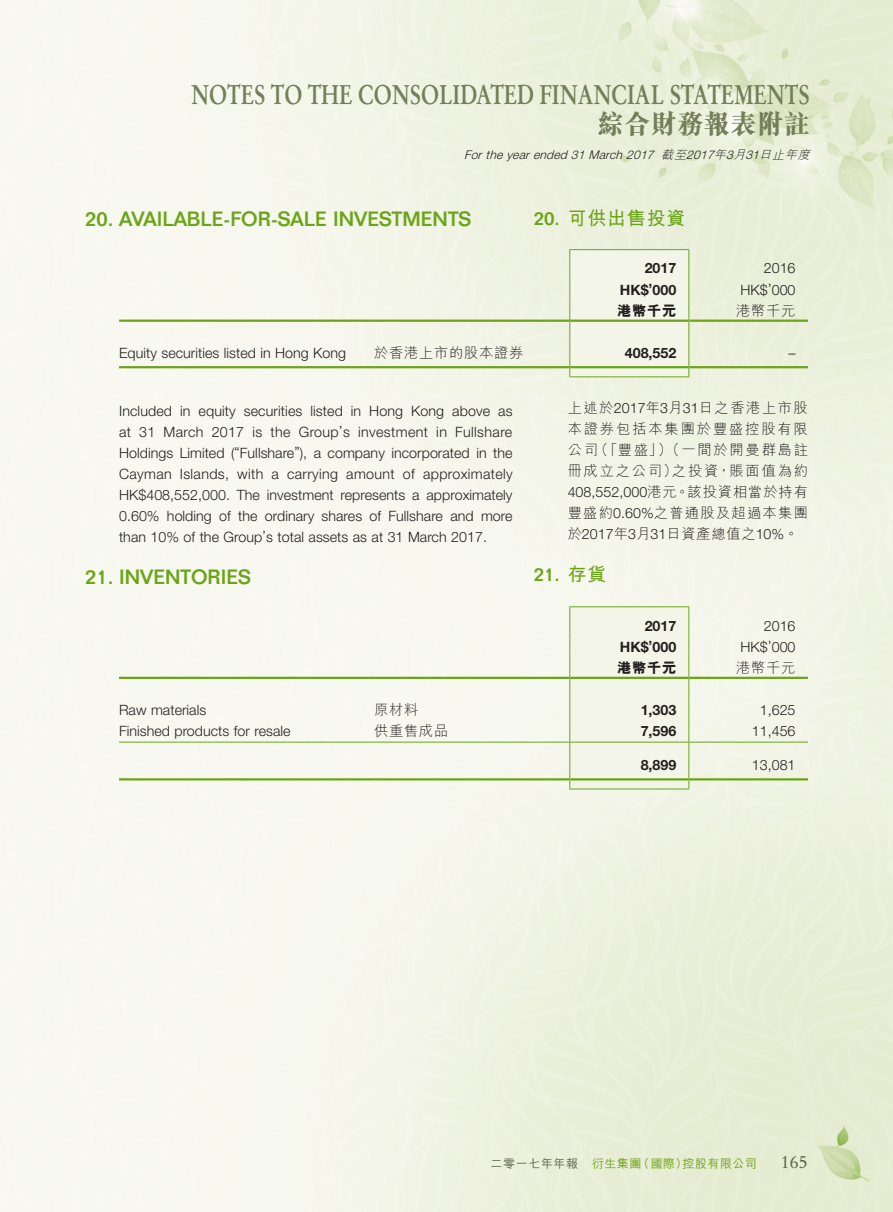
<style>
.page{position:relative;width:893px;height:1212px;background:#fff}
.page>*{position:absolute;margin:0;border:0;box-sizing:border-box;transform-origin:0 0}
.t1{font:700 27px "Stempel Garamond LT Std";color:#737f58;scale:.75 1}
.t2{font:800 27px "M Sung HK";letter-spacing:.035em;color:#737f58;scale:.95 1}
.Heading_1{font:500 20.25px "Folio Std";letter-spacing:.005em;color:#6ca419}
.C_Heading_1{font:700 18.75px "M Hei HK";letter-spacing:.055em;color:#6ca419}
.C_Heading_1-2{font:500 18.75px "Folio Std";color:#6ca419}
.t3{font:18px "Stempel Garamond LT Std";color:#5c6747}
.Body_Text{font:300 14.25px/21px "Helvetica Neue LT Std";letter-spacing:.005em;color:#231f20;text-align:justify}
.C_Body_Text{font:300 14.25px/21px "M Hei HK";letter-spacing:.125em;color:#231f20;text-align:justify}
.Body_Text-2{font:700 14.25px "Helvetica Neue LT Std";letter-spacing:.005em;color:#231f20}
.Body_Text-3{font:300 14.25px "M Hei HK";letter-spacing:.055em;color:#231f20}
.Body_Text-4{font:800 14.25px "M Hei HK";letter-spacing:.055em;color:#231f20}
.t4{font:italic 300 12px "Helvetica Neue LT Std";color:#231f20}
.t5{font:500 12px "M Hei HK";letter-spacing:.04em;color:#6ca419}
.s1{font-family:"M Hei HK"}
.s2{font-family:"Folio Std";font-weight:500}
.s3{font-family:"Helvetica Neue LT Std"}
.s4{font-family:"M Hei HK";font-weight:700}
.s5{color:#5c6747}
</style>
<div class="page">
<img style="left:0;top:0;width:893px;height:1212px">
<hr style="left:569px;top:249px;width:120px;height:1px;background:#6ca419">
<div style="left:569px;top:250px;width:120px;height:127px;background:#f4f5e9"></div>
<hr style="left:119px;top:320px;width:255px;height:2px;background:#6ca419">
<hr style="left:374px;top:320px;width:195px;height:2px;background:#6ca419">
<hr style="left:570px;top:320px;width:118px;height:2px;background:#6ca419">
<hr style="left:689px;top:320px;width:119px;height:2px;background:#6ca419">
<hr style="left:119px;top:366px;width:255px;height:2px;background:#6ca419">
<hr style="left:374px;top:366px;width:195px;height:2px;background:#6ca419">
<hr style="left:570px;top:366px;width:118px;height:2px;background:#6ca419">
<hr style="left:689px;top:366px;width:119px;height:2px;background:#6ca419">
<hr style="left:569px;top:789px;width:120px;height:1px;background:#6ca419">
<hr style="left:569px;top:606px;width:120px;height:1px;background:#6ca419">
<div style="left:569px;top:607px;width:120px;height:182px;background:#f4f5e9"></div>
<hr style="left:119px;top:677px;width:255px;height:2px;background:#6ca419">
<hr style="left:374px;top:677px;width:195px;height:2px;background:#6ca419">
<hr style="left:570px;top:677px;width:118px;height:2px;background:#6ca419">
<hr style="left:689px;top:677px;width:119px;height:2px;background:#6ca419">
<hr style="left:119px;top:742px;width:255px;height:1px;background:#6ca419">
<hr style="left:374px;top:742px;width:195px;height:1px;background:#6ca419">
<hr style="left:570px;top:742px;width:118px;height:1px;background:#6ca419">
<hr style="left:689px;top:742px;width:119px;height:1px;background:#6ca419">
<hr style="left:119px;top:778px;width:255px;height:2px;background:#6ca419">
<hr style="left:374px;top:778px;width:195px;height:2px;background:#6ca419">
<hr style="left:570px;top:778px;width:118px;height:2px;background:#6ca419">
<hr style="left:689px;top:778px;width:119px;height:2px;background:#6ca419">
<h1 class="t1" style="left:191px;top:78px;width:826px">NOTES TO THE CONSOLIDATED FINANCIAL STATEMENTS</h1>
<h1 class="t2" style="left:598px;top:110px;width:224px">綜合財務報表附註</h1>
<p class="t4" style="left:464px;top:148px;width:350px">For the year ended 31 March 2017 <span class="s1">截至</span>2017<span class="s1">年</span>3<span class="s1">月</span>31<span class="s1">日止年度</span></p>
<p class="Heading_1" style="left:85px;top:207px;width:388px">20. AVAILABLE-FOR-SALE INVESTMENTS</p>
<p class="C_Heading_1" style="left:534px;top:205px;width:153px"><span class="s2">20.</span> 可供出售投資</p>
<p class="Body_Text-2" style="left:645px;top:260px;width:33px">2017</p>
<p class="Body_Text" style="left:764px;top:258px;width:33px">2016</p>
<p class="Body_Text-2" style="left:620px;top:281px;width:58px">HK$’000</p>
<p class="Body_Text" style="left:740px;top:279px;width:57px">HK$’000</p>
<p class="Body_Text-4" style="left:617px;top:303px;width:61px">港幣千元</p>
<p class="Body_Text-3" style="left:736px;top:303px;width:61px">港幣千元</p>
<p class="Body_Text" style="left:119px;top:342px;width:229px">Equity securities listed in Hong Kong</p>
<p class="Body_Text-3" style="left:374px;top:345px;width:151px">於香港上市的股本證券</p>
<p class="Body_Text-2" style="left:625px;top:344px;width:53px">408,552</p>
<p class="Body_Text" style="left:788px;top:342px;width:9px">–</p>
<p class="Body_Text" style="left:119px;top:400px;width:395px">Included in equity securities listed in Hong Kong above as at 31 March 2017 is the Group’s investment in Fullshare Holdings Limited (“Fullshare”), a company incorporated in the Cayman Islands, with a carrying amount of approximately HK$408,552,000. The investment represents a approximately 0.60% holding of the ordinary shares of Fullshare and more than 10% of the Group’s total assets as at 31 March 2017.</p>
<p class="Heading_1" style="left:85px;top:564px;width:167px">21. INVENTORIES</p>
<p class="C_Body_Text" style="left:568px;top:397px;width:242px">上述於<span class="s3">2017</span>年<span class="s3">3</span>月<span class="s3">31</span>日之香港上市股本證券包括本集團於豐盛控股有限公司（「豐盛」）（一間於開曼群島註冊成立之公司）之投資，賬面值為約<span class="s3">408,552,000</span>港元。該投資相當於持有豐盛約<span class="s3">0.60%</span>之普通股及超過本集團於<span class="s3">2017</span>年<span class="s3">3</span>月<span class="s3">31</span>日資產總值之<span class="s3">10%</span>。</p>
<p class="C_Heading_1-2" style="left:534px;top:563px;width:74px">21. <span class="s4">存貨</span></p>
<p class="Body_Text-2" style="left:645px;top:617px;width:33px">2017</p>
<p class="Body_Text" style="left:764px;top:615px;width:33px">2016</p>
<p class="Body_Text-2" style="left:620px;top:638px;width:58px">HK$’000</p>
<p class="Body_Text" style="left:740px;top:636px;width:57px">HK$’000</p>
<p class="Body_Text-4" style="left:617px;top:660px;width:61px">港幣千元</p>
<p class="Body_Text-3" style="left:736px;top:660px;width:61px">港幣千元</p>
<p class="Body_Text" style="left:119px;top:699px;width:89px">Raw materials</p>
<p class="Body_Text-3" style="left:374px;top:703px;width:46px">原材料</p>
<p class="Body_Text-2" style="left:641px;top:701px;width:37px">1,303</p>
<p class="Body_Text" style="left:760px;top:699px;width:37px">1,625</p>
<p class="Body_Text" style="left:119px;top:720px;width:173px">Finished products for resale</p>
<p class="Body_Text-3" style="left:374px;top:724px;width:76px">供重售成品</p>
<p class="Body_Text-2" style="left:641px;top:722px;width:37px">7,596</p>
<p class="Body_Text" style="left:752px;top:720px;width:45px">11,456</p>
<p class="Body_Text-2" style="left:641px;top:756px;width:37px">8,899</p>
<p class="Body_Text" style="left:752px;top:754px;width:45px">13,081</p>
<p class="t5" style="left:490px;top:1155px;width:268px"><span class="s5">二零一七年年報</span> 衍生集團（國際）控股有限公司</p>
<p class="t3" style="left:781px;top:1151px;width:28px">165</p>
</div>
